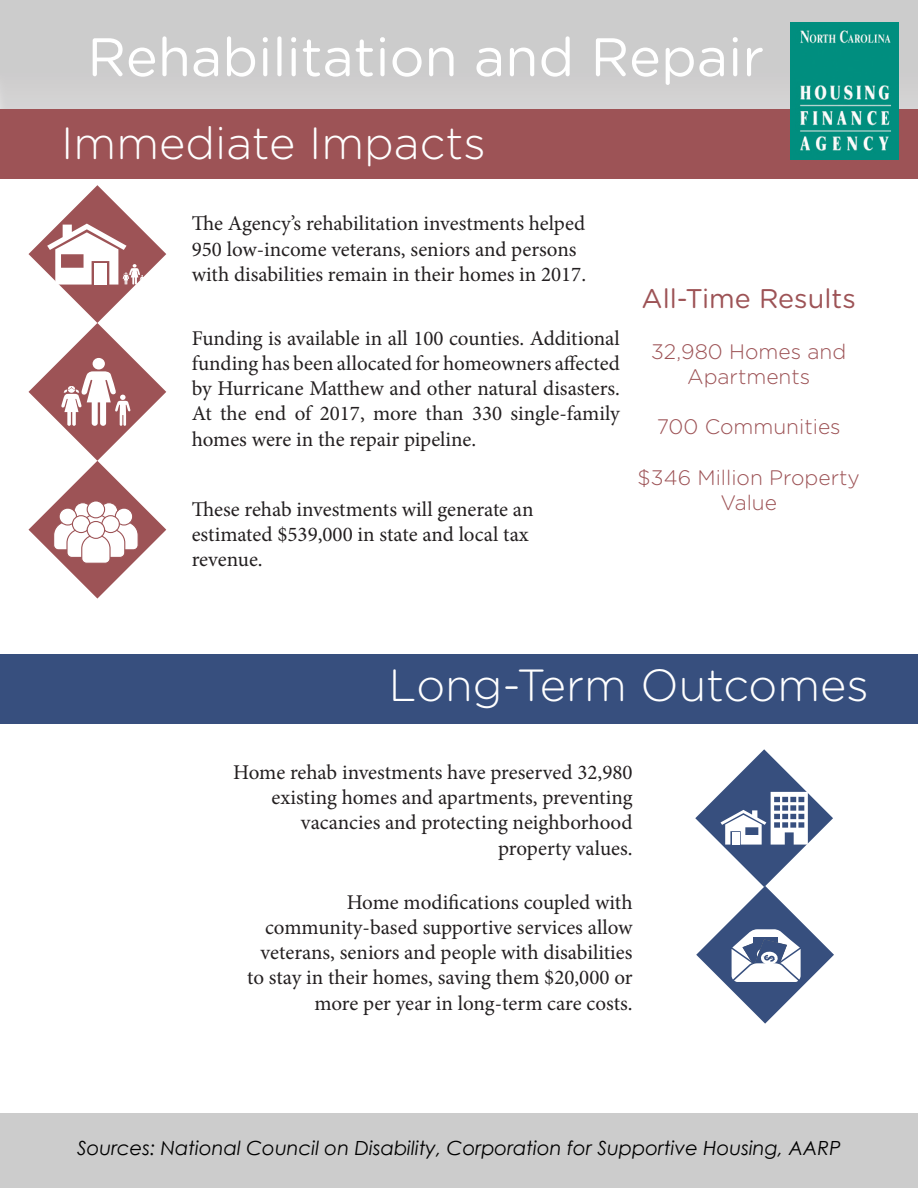
<style>
.page{position:relative;width:918px;height:1188px;background:#fff}
.page>*{position:absolute;margin:0;border:0;box-sizing:border-box;transform-origin:0 0}
.t1{font:54px "Gotham Rounded";color:#fff}
.t2{font:300 45px "Gotham Rounded";color:#fff}
.t3{font:27px "Gotham Rounded";color:#9d5356}
.t4{font:21px/25.2px "Minion Pro";color:#231f20}
.t5{font:300 21px/25.2px "Gotham Rounded";color:#9d5356;text-align:center}
.t6{font:italic 19.5px "Century Gothic";color:#000}
</style>
<div class="page">
<div style="left:0;top:1114px;width:918px;height:74px;background:#ccc"></div>
<div style="left:0;top:0;width:918px;height:124px;background:#ccc"></div>
<div style="left:0;top:109px;width:918px;height:70px;background:#9d5356"></div>
<div style="left:0;top:654px;width:918px;height:70px;background:#374f7e"></div>
<img style="left:791px;top:22px;width:107px;height:138px">
<svg style="left:695px;top:749px;width:139px;height:275px"></svg>
<svg style="left:28px;top:185px;width:138px;height:414px"></svg>
<h1 class="t1" style="left:87px;top:20px;width:678px">Rehabilitation and Repair</h1>
<h2 class="t2" style="left:61px;top:113px;width:426px">Immediate Impacts</h2>
<p class="t4" style="left:192px;top:211px;width:396px">The Agency’s rehabilitation investments helped<br>950 low-income veterans, seniors and persons with disabilities remain in their homes in 2017.</p>
<p class="t4" style="left:192px;top:326px;width:430px;text-align:justify">Funding is available in all 100 counties. Additional funding has been allocated for homeowners affected by Hurricane Matthew and other natural disasters.<br>At the end of 2017, more than 330 single-family homes were in the repair pipeline.</p>
<p class="t4" style="left:192px;top:496px;width:343px">These rehab investments will generate an estimated $539,000 in state and local tax revenue.</p>
<p class="t3" style="left:642px;top:280px;width:216px">All-Time Results</p>
<p class="t5" style="left:651px;top:338px;width:197px">32,980 Homes and<br>Apartments</p>
<p class="t5" style="left:657px;top:413px;width:186px">700 Communities</p>
<p class="t5" style="left:638px;top:464px;width:224px">$346 Million Property<br>Value</p>
<h2 class="t2" style="left:389px;top:655px;width:481px">Long-Term Outcomes</h2>
<p class="t4" style="left:233px;top:760px;width:401px;text-align:right">Home rehab investments have preserved 32,980 existing homes and apartments, preventing vacancies and protecting neighborhood property values.</p>
<p class="t4" style="left:247px;top:890px;width:387px;text-align:right">Home modifications coupled with community-based supportive services allow veterans, seniors and people with disabilities to stay in their homes, saving them $20,000 or more per year in long-term care costs.</p>
<p class="t6" style="left:77px;top:1134px;width:766px">Sources: National Council on Disability, Corporation for Supportive Housing, AARP</p>
</div>
